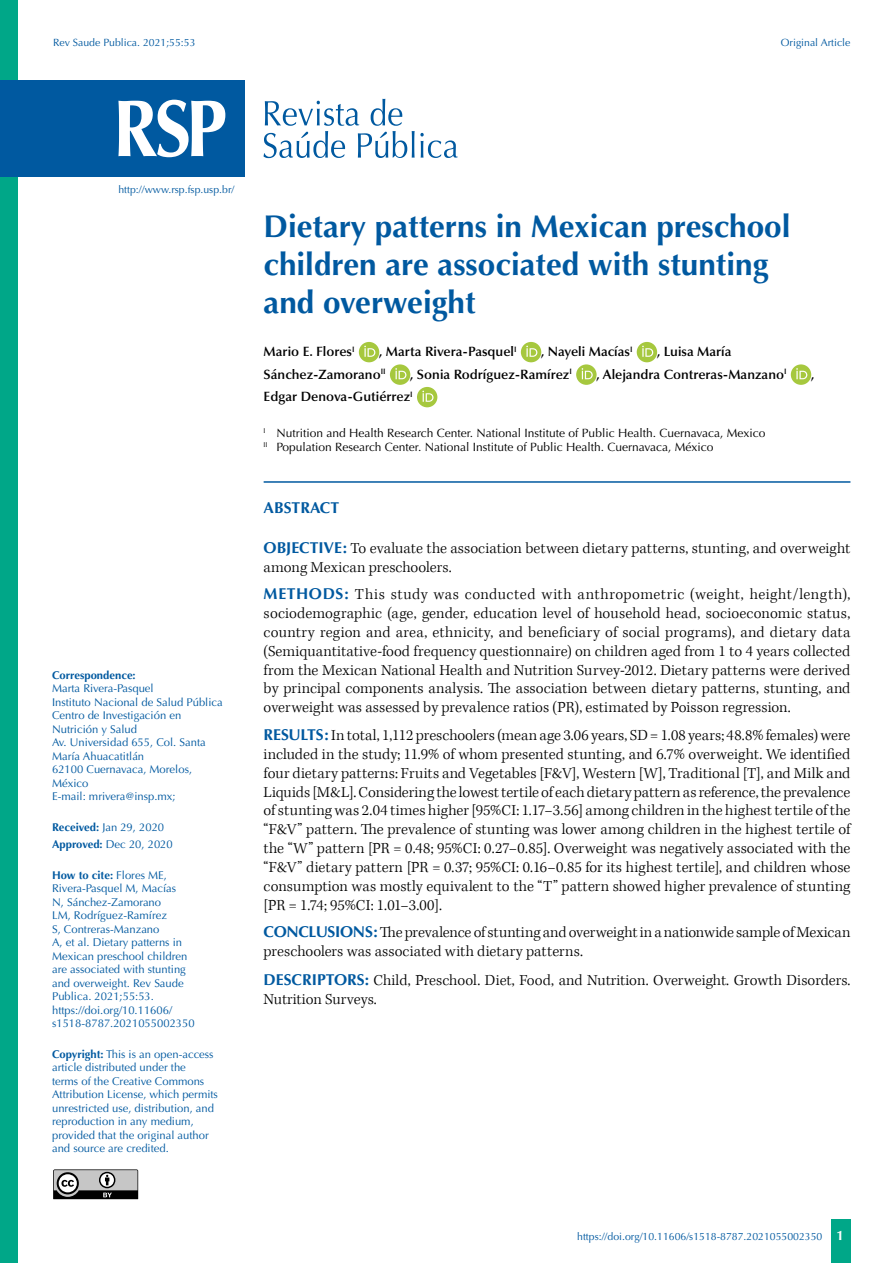
<style>
.page{position:relative;width:893px;height:1263px;background:#fff}
.page>*{position:absolute;margin:0;border:0;box-sizing:border-box;transform-origin:0 0}
.t1{font:700 31.5px/37.8px "Optima";color:#0059a0}
.t2{font:300 15.75px/18.9px "Kepler Std";color:#000}
.t3{font:700 15.75px "Optima";color:#0059a0}
.t4{font:600 13.5px "Optima";color:#000}
.t5{font:12px/14.4px "Optima";color:#000}
.t6{font:11.25px/13.5px "Optima";color:#0059a0}
.t7{font:700 11.25px "Optima";color:#0059a0}
.t8{font:10.5px "Optima";color:#0059a0}
.s1{font-weight:700}
.s2{font-family:"Optima";font-weight:700;color:#0059a0}
.s3{font-weight:700;font-size:13.5px;color:#fff}
</style>
<div class="page">
<div style="left:831px;top:1220px;width:20px;height:43px;background:#00a788"></div>
<svg style="left:53px;top:1169px;width:85px;height:30px;background:#838383"></svg>
<div style="left:0;top:0;width:18px;height:1263px;background:#00a788"></div>
<hr style="left:264px;top:481px;width:586px;height:2px;background:#0059a0">
<div style="left:359px;top:342px;width:20px;height:20px;background:#a6c83e;border-radius:50%"></div>
<svg style="left:364px;top:346px;width:11px;height:11px"></svg>
<div style="left:521px;top:342px;width:20px;height:20px;background:#a6c83e;border-radius:50%"></div>
<svg style="left:526px;top:346px;width:11px;height:11px"></svg>
<div style="left:637px;top:342px;width:20px;height:20px;background:#a6c83e;border-radius:50%"></div>
<svg style="left:642px;top:346px;width:11px;height:11px"></svg>
<div style="left:390px;top:364px;width:20px;height:21px;background:#a6c83e;border-radius:50%"></div>
<svg style="left:395px;top:368px;width:11px;height:11px"></svg>
<svg style="left:576px;top:364px;width:21px;height:21px"></svg>
<svg style="left:582px;top:368px;width:11px;height:11px"></svg>
<div style="left:791px;top:364px;width:20px;height:21px;background:#a6c83e;border-radius:50%"></div>
<svg style="left:796px;top:368px;width:11px;height:11px"></svg>
<div style="left:417px;top:387px;width:20px;height:20px;background:#a6c83e;border-radius:50%"></div>
<svg style="left:422px;top:391px;width:11px;height:11px"></svg>
<svg style="left:263px;top:99px;width:195px;height:59px"></svg>
<div style="left:0;top:80px;width:244px;height:96px;background:#0059a0"></div>
<svg style="left:118px;top:100px;width:107px;height:57px"></svg>
<p class="t8" style="left:53px;top:36px;width:144px">Rev Saude Publica. 2021;55:53</p>
<p class="t8" style="left:781px;top:36px;width:71px">Original Article</p>
<p class="t8" style="left:118px;top:183px;width:117px">http://www.rsp.fsp.usp.br/</p>
<p class="t7" style="left:52px;top:668px;width:85px">Correspondence:</p>
<p class="t6" style="left:52px;top:682px;width:172px">Marta Rivera-Pasquel<br>Instituto Nacional de Salud Pública<br>Centro de Investigación en<br>Nutrición y Salud<br>Av. Universidad 655, Col. Santa<br>María Ahuacatitlán<br>62100 Cuernavaca, Morelos,<br>México<br>E-mail: mrivera@insp.mx;</p>
<p class="t6" style="left:52px;top:818px;width:122px;line-height:17.7px"><span class="s1">Received:</span> Jan 29, 2020<br><span class="s1">Approved:</span> Dec 20, 2020</p>
<p class="t6" style="left:52px;top:868px;width:144px"><span class="s1">How to cite:</span> Flores ME,<br>Rivera-Pasquel M, Macías<br>N, Sánchez-Zamorano<br>LM, Rodríguez-Ramírez<br>S, Contreras-Manzano<br>A, et al. Dietary patterns in<br>Mexican preschool children are associated with stunting and overweight. Rev Saude<br>Publica. 2021;55:53. https://doi.org/10.11606/ s1518-8787.2021055002350</p>
<p class="t6" style="left:52px;top:1047px;width:167px"><span class="s1">Copyright:</span> This is an open-access article distributed under the<br>terms of the Creative Commons<br>Attribution License, which permits unrestricted use, distribution, and reproduction in any medium, provided that the original author and source are credited.</p>
<h1 class="t1" style="left:264px;top:208px;width:528px">Dietary patterns in Mexican preschool children are associated with stunting and overweight</h1>
<p class="t4" style="left:264px;top:344px;width:92px">Mario E. Flores<sup>I</sup></p>
<p class="t4" style="left:379px;top:344px;width:139px">, Marta Rivera-Pasquel<sup>I</sup></p>
<p class="t4" style="left:541px;top:344px;width:93px">, Nayeli Macías<sup>I</sup></p>
<p class="t4" style="left:657px;top:344px;width:76px">, Luisa María</p>
<p class="t4" style="left:264px;top:366px;width:124px">Sánchez-Zamorano<sup>II</sup></p>
<p class="t4" style="left:410px;top:366px;width:163px">, Sonia Rodríguez-Ramírez<sup>I</sup></p>
<p class="t4" style="left:597px;top:366px;width:191px">, Alejandra Contreras-Manzano<sup>I</sup></p>
<p class="t4" style="left:811px;top:366px;width:5px">,</p>
<p class="t4" style="left:264px;top:389px;width:151px">Edgar Denova-Gutiérrez<sup>I</sup></p>
<p class="t5" style="left:264px;top:426px;width:503px"><sup>I</sup> Nutrition and Health Research Center. National Institute of Public Health. Cuernavaca, Mexico<br><sup>II</sup> Population Research Center. National Institute of Public Health. Cuernavaca, México</p>
<p class="t3" style="left:264px;top:498px;width:77px">ABSTRACT</p>
<p class="t2" style="left:264px;top:539px;width:588px"><span class="s2">OBJECTIVE:</span> To evaluate the association between dietary patterns, stunting, and overweight among Mexican preschoolers.</p>
<p class="t2" style="left:264px;top:585px;width:588px;text-align:justify"><span class="s2">METHODS:</span> This study was conducted with anthropometric (weight, height/length), sociodemographic (age, gender, education level of household head, socioeconomic status, country region and area, ethnicity, and beneficiary of social programs), and dietary data (Semiquantitative-food frequency questionnaire) on children aged from 1 to 4 years collected from the Mexican National Health and Nutrition Survey-2012. Dietary patterns were derived by principal components analysis. The association between dietary patterns, stunting, and overweight was assessed by prevalence ratios (PR), estimated by Poisson regression.</p>
<p class="t2" style="left:264px;top:726px;width:588px;text-align:justify"><span class="s2">RESULTS:</span> In total, 1,112 preschoolers (mean age 3.06 years, SD = 1.08 years; 48.8% females) were included in the study; 11.9% of whom presented stunting, and 6.7% overweight. We identified four dietary patterns: Fruits and Vegetables [F&amp;V], Western [W], Traditional [T], and Milk and Liquids [M&amp;L]. Considering the lowest tertile of each dietary pattern as reference, the prevalence of stunting was 2.04 times higher [95%CI: 1.17–3.56] among children in the highest tertile of the “F&amp;V” pattern. The prevalence of stunting was lower among children in the highest tertile of the “W” pattern [PR = 0.48; 95%CI: 0.27–0.85]. Overweight was negatively associated with the “F&amp;V” dietary pattern [PR = 0.37; 95%CI: 0.16–0.85 for its highest tertile], and children whose consumption was mostly equivalent to the “T” pattern showed higher prevalence of stunting [PR = 1.74; 95%CI: 1.01–3.00].</p>
<p class="t2" style="left:264px;top:924px;width:588px"><span class="s2">CONCLUSIONS:</span> The prevalence of stunting and overweight in a nationwide sample of Mexican preschoolers was associated with dietary patterns.</p>
<p class="t2" style="left:264px;top:970px;width:588px;line-height:19.8px"><span class="s2">DESCRIPTORS:</span> Child, Preschool. Diet, Food, and Nutrition. Overweight. Growth Disorders.<br>Nutrition Surveys.</p>
<p class="t8" style="left:577px;top:1230px;width:268px">https://doi.org/10.11606/s1518-8787.2021055002350 <span class="s3">1</span></p>
</div>
